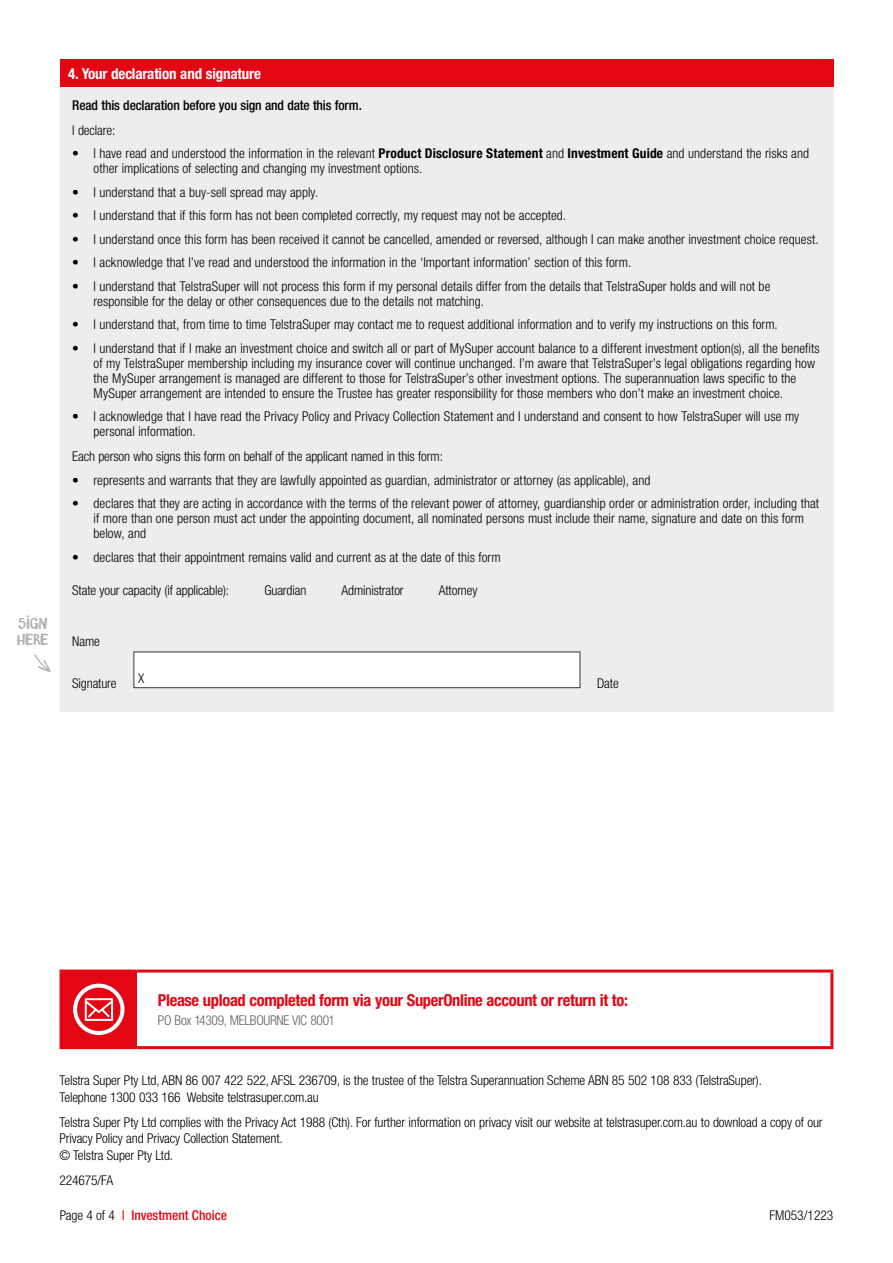
<style>
.page{position:relative;width:893px;height:1263px;background:#fff}
.page>*{position:absolute;margin:0;border:0;box-sizing:border-box;transform-origin:0 0}
.DID_YOU_KNOW__Heading{font:700 condensed 16.5px "Helvetica Neue LT Std";letter-spacing:-.02em;color:#e30613}
.BODY__Section_Heading_-_option_2{font:700 condensed 15px "Helvetica Neue LT Std";letter-spacing:-.01em;color:#fff}
.t1{font:15px/16.5px "ATOMICO";letter-spacing:.03em;color:#b1b2b4}
.BODY__Body_text{font:300 condensed 13.5px/15px "Helvetica Neue LT Std";letter-spacing:.005em;color:#000}
.BODY__Body_text-2{font:500 condensed 13.5px "Helvetica Neue LT Std";letter-spacing:-.01em;color:#000}
.t2{font:300 condensed 13.5px "Helvetica Neue LT Std";letter-spacing:-.02em;color:#646363}
.t3{font:500 condensed 13.5px "Helvetica Neue LT Std";color:#e30613}
.Form_Body_Text{font:300 condensed 13.5px "Helvetica Neue LT Std";color:#000}
.FORM__Table{font:300 condensed 13.5px "Helvetica Neue LT Std";color:#000}
.s1{font-weight:700}
.s2{font-weight:300;color:#000}
</style>
<div class="page">
<div style="left:60px;top:60px;width:773px;height:27px;background:#e30613"></div>
<div style="left:60px;top:87px;width:773px;height:625px;background:#ededed"></div>
<div style="left:134px;top:652px;width:446px;height:36px;background:#fff"></div>
<div style="left:134px;top:652px;width:446px;height:36px;border:1px solid #373636"></div>
<div style="left:61px;top:971px;width:76px;height:76px;background:#e30613"></div>
<hr style="left:60px;top:972px;width:3px;height:74px;background:#e30613">
<hr style="left:60px;top:969px;width:77px;height:3px;background:#e30613">
<hr style="left:60px;top:1046px;width:77px;height:3px;background:#e30613">
<hr style="left:137px;top:969px;width:696px;height:3px;background:#e30613">
<hr style="left:830px;top:972px;width:3px;height:74px;background:#e30613">
<hr style="left:137px;top:1046px;width:696px;height:3px;background:#e30613">
<svg style="left:73px;top:984px;width:51px;height:51px"></svg>
<svg style="left:34px;top:654px;width:17px;height:18px"></svg>
<p class="t1" style="left:17px;top:614px;width:32px">SIGN<br>HERE</p>
<p class="BODY__Section_Heading_-_option_2" style="left:68px;top:64px;width:195px">4. Your declaration and signature</p>
<p class="BODY__Body_text-2" style="left:72px;top:97px;width:291px">Read this declaration before you sign and date this form.</p>
<p class="BODY__Body_text" style="left:72px;top:122px;width:45px">I declare:</p>
<p class="BODY__Body_text" style="left:94px;top:146px;width:717px;text-indent:-21px">• I have read and understood the information in the relevant <span class="s1">Product Disclosure Statement</span> and <span class="s1">Investment Guide</span> and understand the risks and other implications of selecting and changing my investment options.</p>
<p class="BODY__Body_text" style="left:72px;top:184px;width:248px">• I understand that a buy-sell spread may apply.</p>
<p class="BODY__Body_text" style="left:72px;top:208px;width:495px">• I understand that if this form has not been completed correctly, my request may not be accepted.</p>
<p class="BODY__Body_text" style="left:72px;top:231px;width:748px">• I understand once this form has been received it cannot be cancelled, amended or reversed, although I can make another investment choice request.</p>
<p class="BODY__Body_text" style="left:72px;top:255px;width:560px">• I acknowledge that I’ve read and understood the information in the ‘Important information’ section of this form.</p>
<p class="BODY__Body_text" style="left:94px;top:278px;width:678px;text-indent:-21px">• I understand that TelstraSuper will not process this form if my personal details differ from the details that TelstraSuper holds and will not be responsible for the delay or other consequences due to the details not matching.</p>
<p class="BODY__Body_text" style="left:72px;top:317px;width:707px">• I understand that, from time to time TelstraSuper may contact me to request additional information and to verify my instructions on this form.</p>
<p class="BODY__Body_text" style="left:94px;top:340px;width:728px;text-indent:-21px">• I understand that if I make an investment choice and switch all or part of MySuper account balance to a different investment option(s), all the benefits of my TelstraSuper membership including my insurance cover will continue unchanged. I’m aware that TelstraSuper’s legal obligations regarding how the MySuper arrangement is managed are different to those for TelstraSuper’s other investment options. The superannuation laws specific to the MySuper arrangement are intended to ensure the Trustee has greater responsibility for those members who don’t make an investment choice.</p>
<p class="BODY__Body_text" style="left:94px;top:409px;width:707px;text-indent:-21px">• I acknowledge that I have read the Privacy Policy and Privacy Collection Statement and I understand and consent to how TelstraSuper will use my personal information.</p>
<p class="BODY__Body_text" style="left:72px;top:449px;width:372px">Each person who signs this form on behalf of the applicant named in this form:</p>
<p class="BODY__Body_text" style="left:72px;top:472px;width:580px">• represents and warrants that they are lawfully appointed as guardian, administrator or attorney (as applicable), and</p>
<p class="BODY__Body_text" style="left:94px;top:496px;width:727px;text-indent:-21px">• declares that they are acting in accordance with the terms of the relevant power of attorney, guardianship order or administration order, including that if more than one person must act under the appointing document, all nominated persons must include their name, signature and date on this form below, and</p>
<p class="BODY__Body_text" style="left:72px;top:549px;width:430px">• declares that their appointment remains valid and current as at the date of this form</p>
<p class="BODY__Body_text" style="left:72px;top:583px;width:158px">State your capacity (if applicable):</p>
<p class="BODY__Body_text" style="left:264px;top:583px;width:44px">Guardian</p>
<p class="BODY__Body_text" style="left:342px;top:583px;width:64px">Administrator</p>
<p class="BODY__Body_text" style="left:439px;top:583px;width:40px">Attorney</p>
<p class="BODY__Body_text" style="left:72px;top:633px;width:29px">Name</p>
<p class="BODY__Body_text" style="left:72px;top:675px;width:46px">Signature</p>
<p class="FORM__Table" style="left:138px;top:671px;width:8px">X</p>
<p class="BODY__Body_text" style="left:597px;top:675px;width:23px">Date</p>
<p class="DID_YOU_KNOW__Heading" style="left:158px;top:990px;width:472px">Please upload completed form via your SuperOnline account or return it to:</p>
<p class="t2" style="left:158px;top:1012px;width:179px">PO Box 14309, MELBOURNE VIC 8001</p>
<p class="BODY__Body_text" style="left:60px;top:1072px;width:704px;line-height:16.5px">Telstra Super Pty Ltd, ABN 86 007 422 522, AFSL 236709, is the trustee of the Telstra Superannuation Scheme ABN 85 502 108 833 (TelstraSuper).<br>Telephone 1300 033 166 Website telstrasuper.com.au</p>
<p class="BODY__Body_text" style="left:60px;top:1114px;width:765px;line-height:16.5px">Telstra Super Pty Ltd complies with the Privacy Act 1988 (Cth). For further information on privacy visit our website at telstrasuper.com.au to download a copy of our<br>Privacy Policy and Privacy Collection Statement.<br>© Telstra Super Pty Ltd.</p>
<p class="BODY__Body_text" style="left:60px;top:1172px;width:55px">224675/FA</p>
<p class="Form_Body_Text" style="left:769px;top:1208px;width:66px">FM053/1223</p>
<p class="t3" style="left:60px;top:1207px;width:169px"><span class="s2">Page 4 of 4</span> | Investment Choice</p>
</div>
